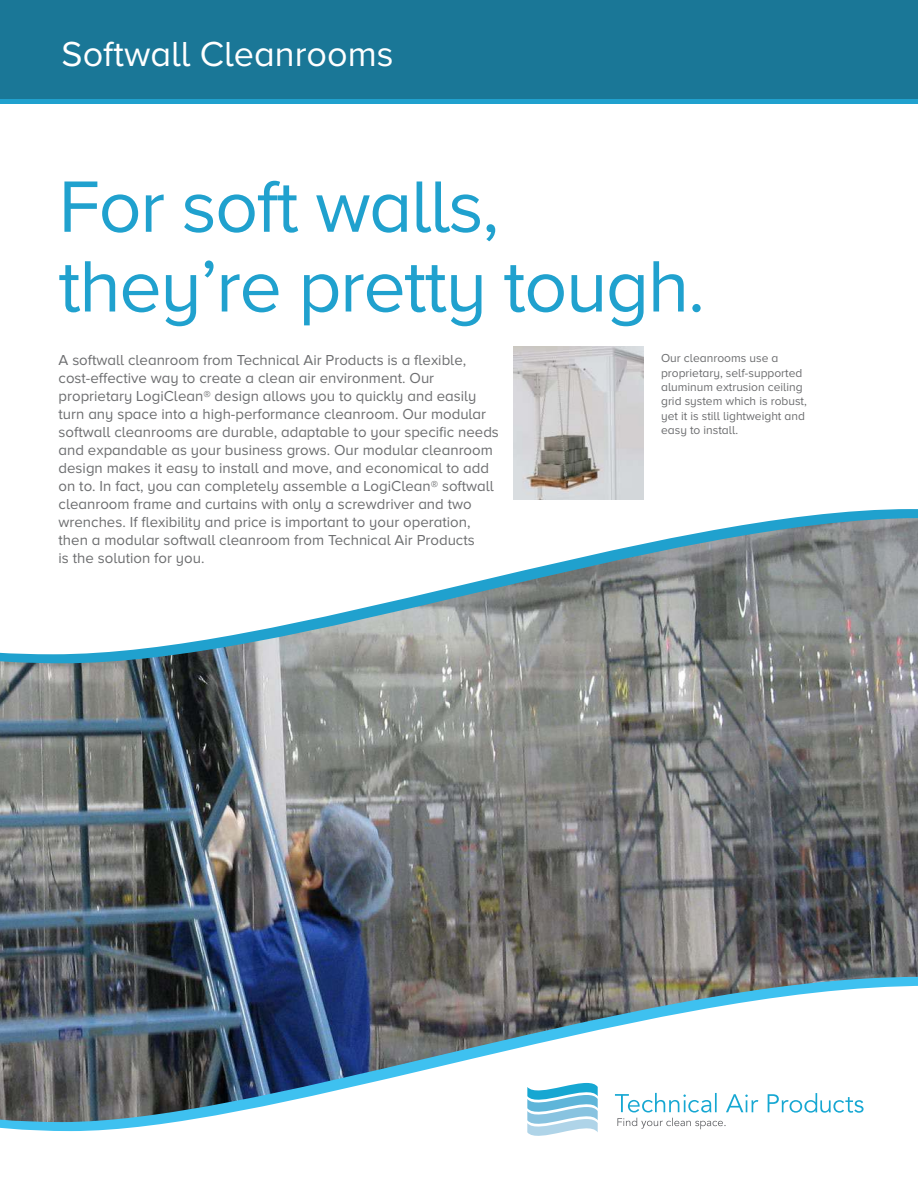
<style>
.page{position:relative;width:918px;height:1188px;background:#fff}
.page>*{position:absolute;margin:0;border:0;box-sizing:border-box;transform-origin:0 0}
.t1{font:75.3px/79.8px "Proxima Nova A";letter-spacing:-.02em;color:#20a1ce}
.t2{font:36px "Proxima Nova A";color:#fff}
.t3{font:15px/18px "Proxima Nova A";color:#6d6e70}
.t4{font:12px/14.4px "Proxima Nova A";color:#6d6e70}
</style>
<div class="page">
<img style="left:0;top:663px;width:918px;height:314px">
<img style="left:0;top:977px;width:918px;height:9px">
<svg style="left:0;top:654px;width:918px;height:9px;background:#798e94"></svg>
<svg style="left:0;top:346px;width:918px;height:308px"></svg>
<img style="left:0;top:986px;width:911px;height:146px">
<div style="left:0;top:0;width:918px;height:103px;background:#20a1ce"></div>
<div style="left:0;top:0;width:918px;height:99px;background:#1a7797"></div>
<img style="left:514px;top:347px;width:129px;height:152px">
<svg style="left:527px;top:1083px;width:71px;height:53px"></svg>
<svg style="left:615px;top:1093px;width:249px;height:36px"></svg>
<h2 class="t2" style="left:62px;top:39px;width:334px">Softwall Cleanrooms</h2>
<h1 class="t1" style="left:59px;top:171px;width:648px">For soft walls, they’re pretty tough.</h1>
<p class="t3" style="left:59px;top:351px;width:442px">A softwall cleanroom from Technical Air Products is a flexible, cost-effective way to create a clean air environment. Our proprietary LogiClean® design allows you to quickly and easily turn any space into a high-performance cleanroom. Our modular softwall cleanrooms are durable, adaptable to your specific needs and expandable as your business grows. Our modular cleanroom design makes it easy to install and move, and economical to add on to. In fact, you can completely assemble a LogiClean® softwall cleanroom frame and curtains with only a screwdriver and two wrenches. If flexibility and price is important to your operation, then a modular softwall cleanroom from Technical Air Products<br>is the solution for you.</p>
<p class="t4" style="left:661px;top:352px;width:147px">Our cleanrooms use a proprietary, self-supported aluminum extrusion ceiling grid system which is robust, yet it is still lightweight and easy to install.</p>
</div>
